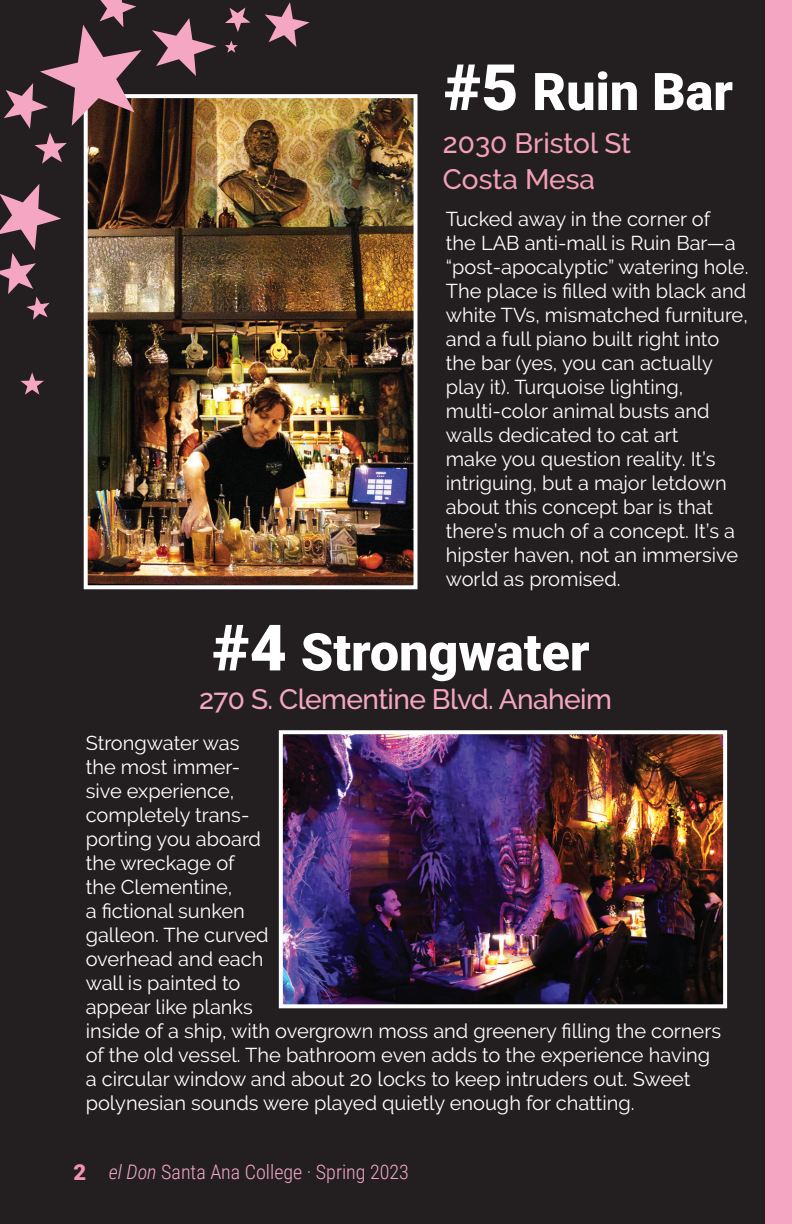
<style>
.page{position:relative;width:792px;height:1224px;background:#fff}
.page>*{position:absolute;margin:0;border:0;box-sizing:border-box;transform-origin:0 0}
.t1{font:900 52px "Roboto";color:#fff}
.t2{font:500 28px "Raleway";letter-spacing:-.02em;color:#f5a6c3}
.t3{font:500 28px/36px "Raleway";color:#f3a0b7}
.t4{font:20px/24px "Raleway";color:#fff}
.t5{font:300 20px "Roboto Condensed";color:#f5a7ca}
.s1{font-size:64px}
.s2{font-family:"Roboto";font-weight:900;font-size:22px;color:#f393b9}
.s3{font-style:italic}
</style>
<div class="page">
<div style="left:0;top:0;width:781px;height:1223px;background:#231f20"></div>
<img style="left:89px;top:99px;width:324px;height:485px">
<div style="left:84px;top:94px;width:334px;height:495px;border:4px solid #fff"></div>
<img style="left:284px;top:735px;width:438px;height:268px">
<div style="left:279px;top:730px;width:448px;height:278px;border:4px solid #fff"></div>
<svg style="left:152px;top:18px;width:64px;height:58px"></svg>
<svg style="left:265px;top:2px;width:45px;height:45px"></svg>
<svg style="left:225px;top:7px;width:26px;height:25px"></svg>
<svg style="left:4px;top:0;width:138px;height:164px"></svg>
<svg style="left:225px;top:41px;width:13px;height:12px"></svg>
<svg style="left:20px;top:372px;width:24px;height:23px"></svg>
<div style="left:766px;top:0;width:26px;height:1224px;background:#f5a6c3"></div>
<svg style="left:0;top:184px;width:61px;height:136px"></svg>
<h1 class="t1" style="left:444px;top:55px;width:290px"><span class="s1">#5</span> Ruin Bar</h1>
<h2 class="t3" style="left:443px;top:125px;width:190px">2030 Bristol St<br>Costa Mesa</h2>
<p class="t4" style="left:446px;top:207px;width:304px">Tucked away in the corner of<br>the LAB anti-mall is Ruin Bar—a “post-apocalyptic” watering hole.<br>The place is filled with black and white TVs, mismatched furniture, and a full piano built right into the bar (yes, you can actually play it). Turquoise lighting, multi-color animal busts and walls dedicated to cat art<br>make you question reality. It’s intriguing, but a major letdown about this concept bar is that there’s much of a concept. It’s a hipster haven, not an immersive world as promised.</p>
<h1 class="t1" style="left:213px;top:616px;width:379px"><span class="s1">#4</span> Strongwater</h1>
<h2 class="t2" style="left:199px;top:683px;width:414px">270 S. Clementine Blvd. Anaheim</h2>
<p class="t4" style="left:86px;top:731px;width:637px">Strongwater was<br>the most immer-<br>sive experience,<br>completely trans-<br>porting you aboard<br>the wreckage of<br>the Clementine,<br>a fictional sunken<br>galleon. The curved<br>overhead and each<br>wall is painted to<br>appear like planks<br>inside of a ship, with overgrown moss and greenery filling the corners of the old vessel. The bathroom even adds to the experience having a circular window and about 20 locks to keep intruders out. Sweet polynesian sounds were played quietly enough for chatting.</p>
<p class="t5" style="left:73px;top:1158px;width:337px"><span class="s2">2</span> <span class="s3">el Don</span> Santa Ana College · Spring 2023</p>
</div>
